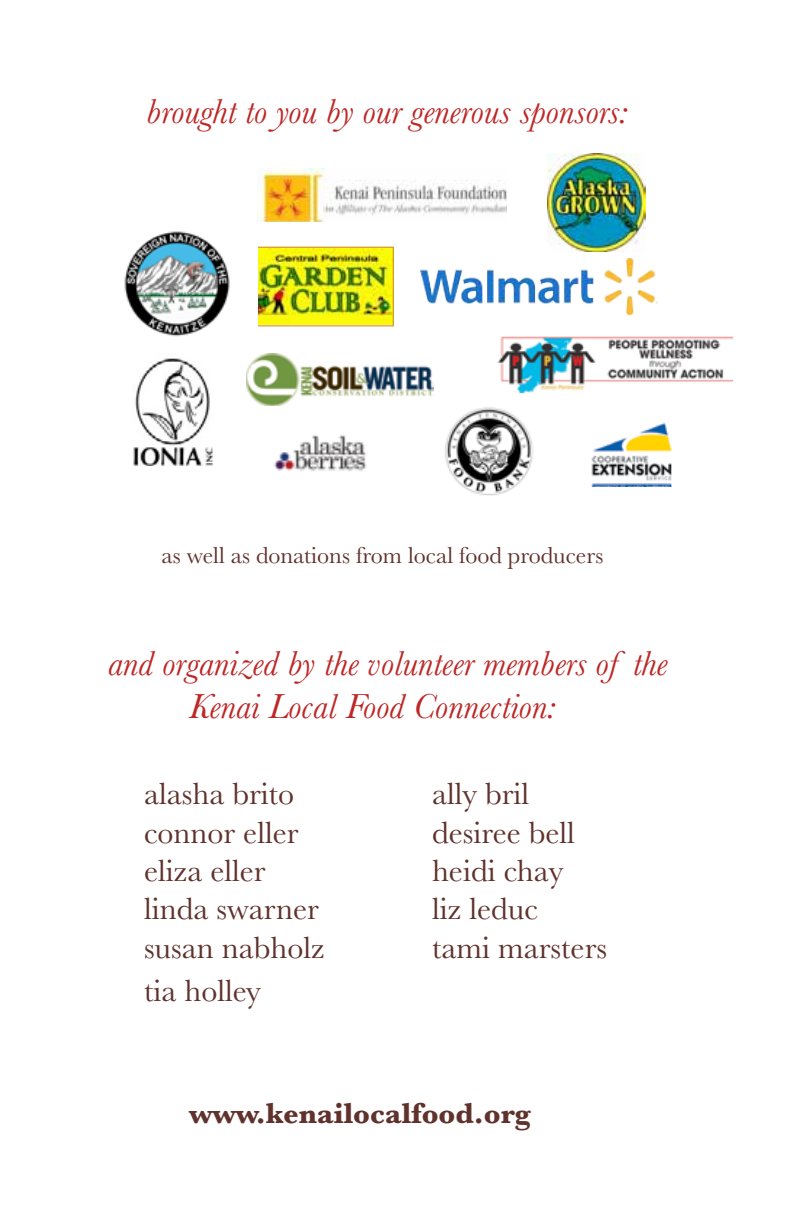
<style>
.page{position:relative;width:792px;height:1224px;background:#fff}
.page>*{position:absolute;margin:0;border:0;box-sizing:border-box;transform-origin:0 0}
.t1{font:italic 36px/43.2px "Baskerville";color:#bd2726}
.t2{font:32px "Baskerville";color:#5f322c}
.t3{font:700 30px "Baskerville";color:#5f322c}
.t4{font:24px "Baskerville";color:#5f322c}
</style>
<div class="page">
<img style="left:420px;top:259px;width:238px;height:55px">
<img style="left:258px;top:249px;width:133px;height:75px">
<div style="left:246px;top:247px;width:147px;height:79px;border:1px solid #cc8030"></div>
<img style="left:433px;top:384px;width:101px;height:112px">
<img style="left:547px;top:153px;width:99px;height:99px">
<img style="left:495px;top:336px;width:238px;height:57px">
<img style="left:133px;top:358px;width:80px;height:108px">
<img style="left:257px;top:169px;width:250px;height:53px">
<img style="left:591px;top:422px;width:81px;height:65px">
<img style="left:124px;top:231px;width:133px;height:106px">
<img style="left:246px;top:353px;width:187px;height:53px">
<img style="left:274px;top:435px;width:93px;height:36px">
<p class="t1" style="left:146px;top:89px;width:483px">brought to you by our generous sponsors:</p>
<p class="t4" style="left:161px;top:540px;width:443px">as well as donations from local food producers</p>
<p class="t1" style="left:189px;top:641px;width:480px;text-indent:-81px">and organized by the volunteer members of the<br>Kenai Local Food Connection:</p>
<p class="t2" style="left:144px;top:773px;width:152px">alasha brito</p>
<p class="t2" style="left:432px;top:773px;width:99px">ally bril</p>
<p class="t2" style="left:144px;top:812px;width:156px">connor eller</p>
<p class="t2" style="left:432px;top:812px;width:144px">desiree bell</p>
<p class="t2" style="left:144px;top:850px;width:123px">eliza eller</p>
<p class="t2" style="left:432px;top:850px;width:133px">heidi chay</p>
<p class="t2" style="left:144px;top:889px;width:176px">linda swarner</p>
<p class="t2" style="left:432px;top:889px;width:108px">liz leduc</p>
<p class="t2" style="left:144px;top:927px;width:182px">susan nabholz</p>
<p class="t2" style="left:432px;top:927px;width:177px">tami marsters</p>
<p class="t2" style="left:144px;top:970px;width:118px">tia holley</p>
<p class="t3" style="left:189px;top:1093px;width:343px">www.kenailocalfood.org</p>
</div>
